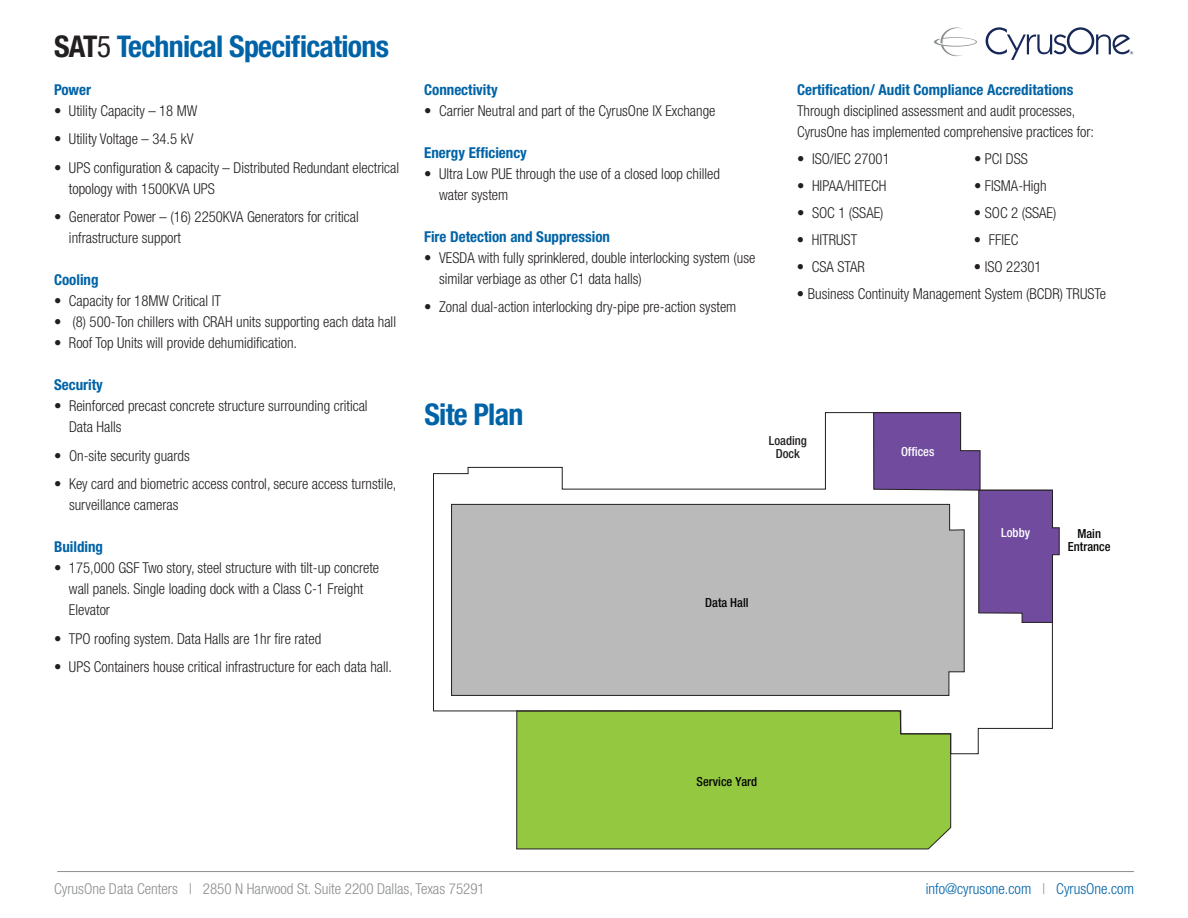
<style>
.page{position:relative;width:1188px;height:918px;background:#fff}
.page>*{position:absolute;margin:0;border:0;box-sizing:border-box;transform-origin:0 0}
.t1{font:700 condensed 30px "Helvetica Neue LT Std";letter-spacing:-.025em;color:#0163a7}
.t2{font:300 condensed 15px/21px "Helvetica Neue LT Std";color:#231f20}
.t3{font:700 condensed 15px "Helvetica Neue LT Std";color:#0163a7}
.t4{font:300 condensed 15px "Helvetica Neue LT Std";color:#8b8e8f}
.t5{font:300 condensed 15px "Helvetica Neue LT Std";color:#0163a7}
.t6{font:500 condensed 12.6px/12.6px "Helvetica Neue LT Std";color:#050504;text-align:center}
.t7{font:500 condensed 12.6px "Helvetica Neue LT Std";color:#fff}
.t8{font:500 condensed 12.6px/12.6px "Helvetica Neue LT Std";color:#231f20;text-align:center}
.s1{color:#231f20}
.s2{font-weight:400;color:#231f20}
.s3{color:#8b8e8f}
</style>
<div class="page">
<div style="left:516px;top:754px;width:435px;height:95px;background:#93c840"></div>
<svg style="left:433px;top:412px;width:620px;height:342px"></svg>
<div style="left:451px;top:504px;width:515px;height:192px;background:#bababa"></div>
<svg style="left:873px;top:412px;width:187px;height:211px"></svg>
<hr style="left:57px;top:871px;width:1077px;height:1px;background:#8b8e8f">
<svg style="left:934px;top:28px;width:43px;height:28px"></svg>
<svg style="left:986px;top:27px;width:147px;height:33px"></svg>
<h1 class="t1" style="left:54px;top:28px;width:337px"><span class="s1">SAT</span><span class="s2">5</span> Technical Specifications</h1>
<p class="t3" style="left:54px;top:80px;width:39px">Power</p>
<p class="t2" style="left:54px;top:100px;width:145px">• Utility Capacity – 18 MW</p>
<p class="t2" style="left:54px;top:128px;width:141px">• Utility Voltage – 34.5 kV</p>
<p class="t2" style="left:69px;top:157px;width:332px;text-indent:-15px">• UPS configuration &amp; capacity – Distributed Redundant electrical topology with 1500KVA UPS</p>
<p class="t2" style="left:69px;top:206px;width:291px;text-indent:-15px">• Generator Power – (16) 2250KVA Generators for critical infrastructure support</p>
<p class="t3" style="left:54px;top:271px;width:46px">Cooling</p>
<p class="t2" style="left:54px;top:290px;width:169px">• Capacity for 18MW Critical IT</p>
<p class="t2" style="left:54px;top:311px;width:344px">• (8) 500-Ton chillers with CRAH units supporting each data hall</p>
<p class="t2" style="left:54px;top:332px;width:245px">• Roof Top Units will provide dehumidification.</p>
<p class="t3" style="left:54px;top:376px;width:50px">Security</p>
<p class="t2" style="left:69px;top:395px;width:300px;text-indent:-15px">• Reinforced precast concrete structure surrounding critical<br>Data Halls</p>
<p class="t2" style="left:54px;top:445px;width:137px">• On-site security guards</p>
<p class="t2" style="left:69px;top:473px;width:329px;text-indent:-15px">• Key card and biometric access control, secure access turnstile, surveillance cameras</p>
<p class="t3" style="left:54px;top:538px;width:51px">Building</p>
<p class="t2" style="left:69px;top:557px;width:312px;text-indent:-15px">• 175,000 GSF Two story, steel structure with tilt-up concrete wall panels. Single loading dock with a Class C-1 Freight<br>Elevator</p>
<p class="t2" style="left:54px;top:628px;width:269px">• TPO roofing system. Data Halls are 1hr fire rated</p>
<p class="t2" style="left:54px;top:656px;width:340px">• UPS Containers house critical infrastructure for each data hall.</p>
<p class="t3" style="left:424px;top:80px;width:75px">Connectivity</p>
<p class="t2" style="left:424px;top:100px;width:293px">• Carrier Neutral and part of the CyrusOne IX Exchange</p>
<p class="t3" style="left:424px;top:143px;width:104px">Energy Efficiency</p>
<p class="t2" style="left:439px;top:163px;width:282px;text-indent:-15px">• Ultra Low PUE through the use of a closed loop chilled water system</p>
<p class="t3" style="left:424px;top:227px;width:187px">Fire Detection and Suppression</p>
<p class="t2" style="left:439px;top:247px;width:318px;text-indent:-15px">• VESDA with fully sprinklered, double interlocking system (use similar verbiage as other C1 data halls)</p>
<p class="t2" style="left:424px;top:296px;width:314px">• Zonal dual-action interlocking dry-pipe pre-action system</p>
<p class="t3" style="left:797px;top:80px;width:278px">Certification/ Audit Compliance Accreditations</p>
<p class="t2" style="left:797px;top:100px;width:299px">Through disciplined assessment and audit processes,<br>CyrusOne has implemented comprehensive practices for:</p>
<p class="t2" style="left:797px;top:148px;width:94px">• ISO/IEC 27001</p>
<p class="t2" style="left:974px;top:148px;width:55px">• PCI DSS</p>
<p class="t2" style="left:797px;top:175px;width:91px">• HIPAA/HITECH</p>
<p class="t2" style="left:974px;top:175px;width:74px">• FISMA-High</p>
<p class="t2" style="left:797px;top:202px;width:88px">• SOC 1 (SSAE)</p>
<p class="t2" style="left:974px;top:202px;width:84px">• SOC 2 (SSAE)</p>
<p class="t2" style="left:797px;top:229px;width:62px">• HITRUST</p>
<p class="t2" style="left:974px;top:229px;width:46px">• FFIEC</p>
<p class="t2" style="left:797px;top:256px;width:70px">• CSA STAR</p>
<p class="t2" style="left:974px;top:256px;width:69px">• ISO 22301</p>
<p class="t2" style="left:797px;top:283px;width:311px">• Business Continuity Management System (BCDR) TRUSTe</p>
<h1 class="t1" style="left:424px;top:397px;width:100px">Site Plan</h1>
<p class="t8" style="left:769px;top:435px;width:40px">Loading<br>Dock</p>
<p class="t6" style="left:705px;top:596px;width:45px">Data Hall</p>
<p class="t7" style="left:901px;top:444px;width:35px">Offices</p>
<p class="t7" style="left:1001px;top:525px;width:30px">Lobby</p>
<p class="t6" style="left:1068px;top:527px;width:44px">Main<br>Entrance</p>
<p class="t6" style="left:697px;top:775px;width:62px">Service Yard</p>
<p class="t4" style="left:54px;top:880px;width:432px">CyrusOne Data Centers | 2850 N Harwood St. Suite 2200 Dallas, Texas 75291</p>
<p class="t5" style="left:926px;top:880px;width:210px">info@cyrusone.com <span class="s3">|</span> CyrusOne.com</p>
</div>
